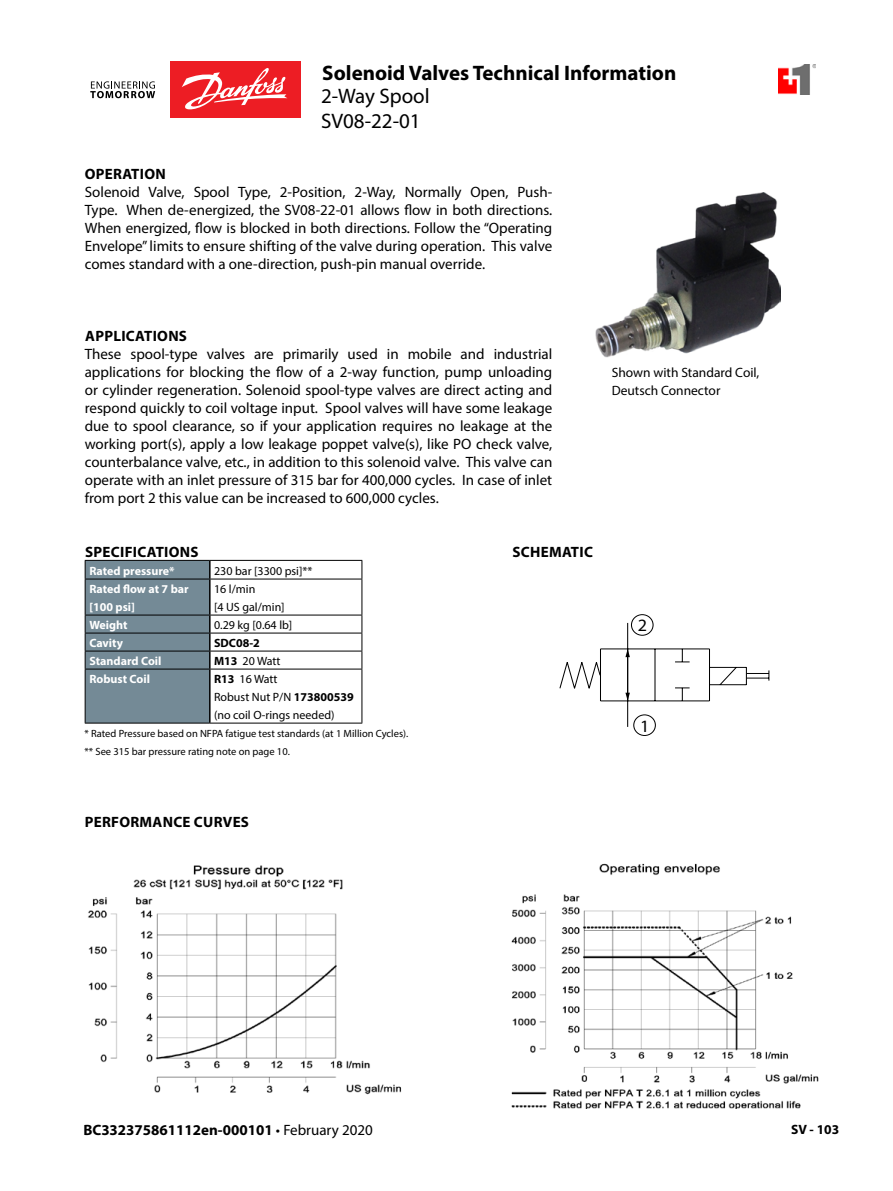
<style>
.page{position:relative;width:893px;height:1191px;background:#fff}
.page>*{position:absolute;margin:0;border:0;box-sizing:border-box;transform-origin:0 0}
.t1{font:700 21px "Myriad Pro";color:#000}
.t2{font:21px/25.5px "Myriad Pro";color:#000}
.t3{font:17.25px "Myriad Ringers";color:#000;scale:1.05 1}
.t4{font:15px/18px "Myriad Pro";color:#000;text-align:justify}
.t5{font:700 15px "Myriad Pro";letter-spacing:.02em;color:#000}
.t6{font:700 15px "Myriad Pro";color:#000}
.t7{font:13.5px/18px "Myriad Pro";color:#000}
.t8{font:700 13.5px "Myriad Pro";color:#000}
.t9{font:12px/18px "Myriad Pro";color:#000}
.t10{font:700 12px/18px "Myriad Pro";color:#fff}
.t11{font:700 12px "Myriad Pro";color:#000}
.t12{font:10.5px/18px "Myriad Pro";color:#000}
.s1{font-weight:700}
.s2{font-weight:400}
</style>
<div class="page">
<img style="left:779px;top:65px;width:37px;height:30px">
<div style="left:170px;top:61px;width:130px;height:57px;background:#ed1d24"></div>
<svg style="left:90px;top:81px;width:65px;height:17px"></svg>
<svg style="left:182px;top:68px;width:105px;height:42px"></svg>
<svg style="left:559px;top:614px;width:211px;height:122px"></svg>
<hr style="left:210px;top:560px;width:152px;height:1px;background:#000">
<svg style="left:362px;top:561px;width:1px;height:17px"></svg>
<hr style="left:210px;top:578px;width:152px;height:1px;background:#000">
<hr style="left:362px;top:579px;width:1px;height:35px;background:#000">
<hr style="left:210px;top:614px;width:152px;height:1px;background:#000">
<hr style="left:210px;top:632px;width:152px;height:1px;background:#000">
<hr style="left:210px;top:650px;width:152px;height:1px;background:#000">
<svg style="left:362px;top:615px;width:1px;height:53px"></svg>
<hr style="left:210px;top:668px;width:152px;height:1px;background:#000">
<hr style="left:362px;top:669px;width:1px;height:53px;background:#000">
<hr style="left:210px;top:722px;width:152px;height:1px;background:#000">
<svg style="left:85px;top:560px;width:126px;height:163px;background:#6f848f"></svg>
<hr style="left:85px;top:668px;width:125px;height:1px;background:#000">
<hr style="left:85px;top:669px;width:1px;height:53px;background:#000">
<hr style="left:85px;top:722px;width:125px;height:1px;background:#000">
<img style="left:596px;top:192px;width:185px;height:165px">
<img style="left:511px;top:863px;width:308px;height:245px">
<img style="left:88px;top:865px;width:314px;height:230px">
<h1 class="t1" style="left:322px;top:59px;width:356px">Solenoid Valves Technical Information</h1>
<p class="t5" style="left:85px;top:164px;width:83px">OPERATION</p>
<h1 class="t2" style="left:321px;top:83px;width:110px">2-Way Spool<br>SV08-22-01</h1>
<p class="t4" style="left:85px;top:182px;width:469px">Solenoid Valve, Spool Type, 2-Position, 2-Way, Normally Open, Push-Type. When de-energized, the SV08-22-01 allows flow in both directions.<br>When energized, flow is blocked in both directions. Follow the “Operating Envelope” limits to ensure shifting of the valve during operation. This valve comes standard with a one-direction, push-pin manual override.</p>
<p class="t5" style="left:85px;top:326px;width:103px">APPLICATIONS</p>
<p class="t4" style="left:85px;top:344px;width:469px">These spool-type valves are primarily used in mobile and industrial applications for blocking the flow of a 2-way function, pump unloading or cylinder regeneration. Solenoid spool-type valves are direct acting and respond quickly to coil voltage input. Spool valves will have some leakage due to spool clearance, so if your application requires no leakage at the working port(s), apply a low leakage poppet valve(s), like PO check valve, counterbalance valve, etc., in addition to this solenoid valve. This valve can operate with an inlet pressure of 315 bar for 400,000 cycles. In case of inlet from port 2 this value can be increased to 600,000 cycles.</p>
<p class="t5" style="left:85px;top:542px;width:115px">SPECIFICATIONS</p>
<p class="t5" style="left:513px;top:542px;width:82px">SCHEMATIC</p>
<p class="t10" style="left:89px;top:561px;width:87px">Rated pressure*</p>
<p class="t9" style="left:214px;top:561px;width:100px">230 bar [3300 psi]**</p>
<p class="t10" style="left:89px;top:579px;width:101px">Rated flow at 7 bar [100 psi]</p>
<p class="t9" style="left:214px;top:579px;width:72px">16 l/min<br>[4 US gal/min]</p>
<p class="t10" style="left:89px;top:615px;width:40px">Weight</p>
<p class="t9" style="left:214px;top:615px;width:80px">0.29 kg [0.64 lb]</p>
<p class="t10" style="left:89px;top:633px;width:35px">Cavity</p>
<p class="t11" style="left:214px;top:635px;width:47px">SDC08-2</p>
<p class="t10" style="left:89px;top:651px;width:74px">Standard Coil</p>
<p class="t9" style="left:214px;top:651px;width:68px"><span class="s1">M13</span> 20 Watt</p>
<p class="t10" style="left:89px;top:669px;width:62px">Robust Coil</p>
<p class="t9" style="left:214px;top:669px;width:141px"><span class="s1">R13</span> 16 Watt<br>Robust Nut P/N <span class="s1">173800539 </span>(no coil O-rings needed)</p>
<p class="t12" style="left:85px;top:724px;width:325px">* Rated Pressure based on NFPA fatigue test standards (at 1 Million Cycles). ** See 315 bar pressure rating note on page 10.</p>
<p class="t7" style="left:612px;top:363px;width:149px">Shown with Standard Coil,<br>Deutsch Connector</p>
<p class="t3" style="left:638px;top:614px;width:10px">2</p>
<p class="t3" style="left:640px;top:715px;width:10px">1</p>
<p class="t5" style="left:85px;top:812px;width:166px">PERFORMANCE CURVES</p>
<p class="t6" style="left:83px;top:1120px;width:291px">BC332375861112en-000101 <span class="s2">• February 2020</span></p>
<p class="t8" style="left:791px;top:1120px;width:50px">SV - 103</p>
</div>
